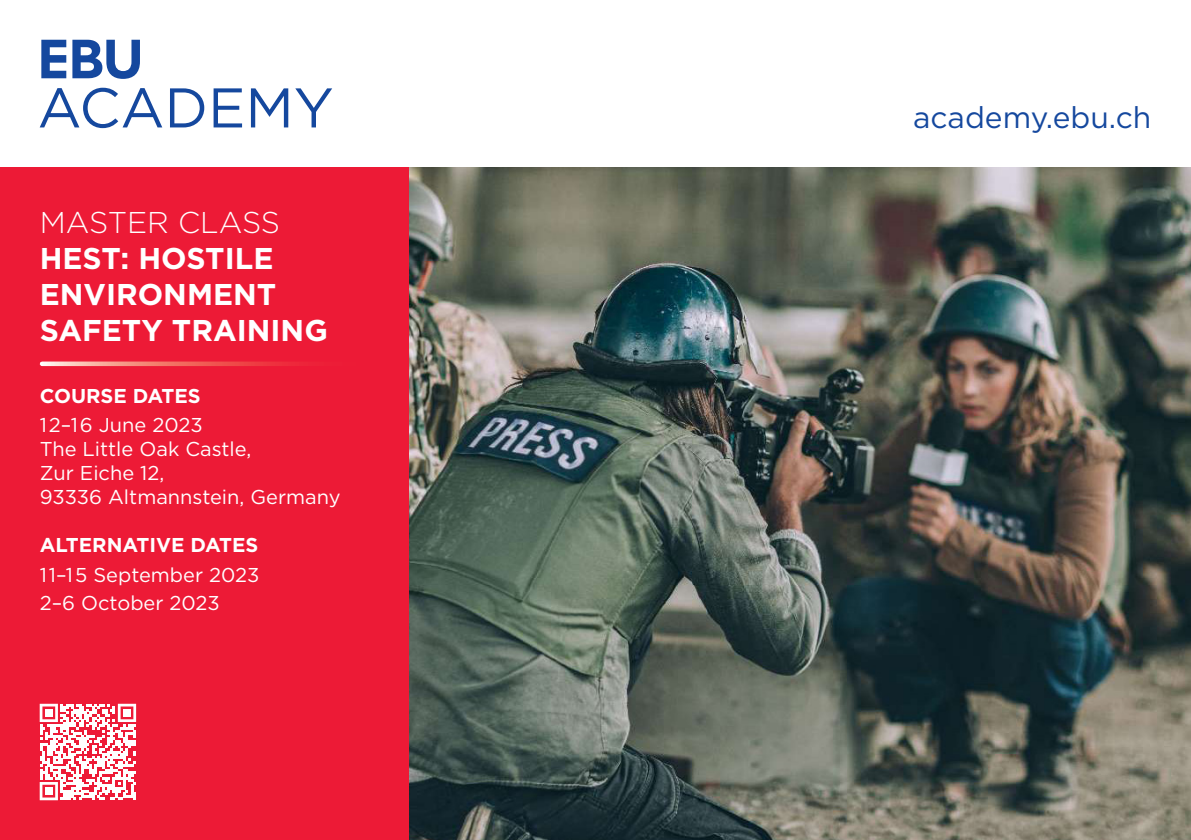
<style>
.page{position:relative;width:1191px;height:840px;background:#fff}
.page>*{position:absolute;margin:0;border:0;box-sizing:border-box;transform-origin:0 0}
.t1{font:700 30px/36px "Gotham";color:#fff}
.t2{font:30px "Gotham";color:#15489e}
.t3{font:300 30px "Gotham";color:#fff}
.t4{font:20px/24px "Gotham";color:#fff}
.t5{font:700 20px "Gotham";color:#fff}
</style>
<div class="page">
<svg style="left:41px;top:40px;width:25px;height:38px"></svg>
<svg style="left:72px;top:40px;width:68px;height:39px"></svg>
<svg style="left:40px;top:88px;width:122px;height:40px"></svg>
<svg style="left:170px;top:88px;width:34px;height:39px"></svg>
<svg style="left:214px;top:88px;width:28px;height:39px"></svg>
<svg style="left:251px;top:88px;width:37px;height:39px"></svg>
<svg style="left:295px;top:88px;width:37px;height:39px"></svg>
<img style="left:408px;top:167px;width:783px;height:672px">
<div style="left:0;top:167px;width:408px;height:672px;background:#ed1a36"></div>
<svg style="left:40px;top:703px;width:96px;height:96px"></svg>
<div style="left:45px;top:708px;width:8px;height:8px;background:#fff"></div>
<div style="left:123px;top:708px;width:8px;height:8px;background:#fff"></div>
<div style="left:45px;top:786px;width:8px;height:8px;background:#fff"></div>
<svg style="left:42px;top:361px;width:261px;height:5px"></svg>
<p class="t3" style="left:40px;top:203px;width:242px">MASTER CLASS</p>
<p class="t1" style="left:40px;top:240px;width:290px">HEST: HOSTILE<br>ENVIRONMENT<br>SAFETY TRAINING</p>
<p class="t5" style="left:40px;top:382px;width:162px">COURSE DATES</p>
<p class="t4" style="left:40px;top:412px;width:165px">12–16 June 2023</p>
<p class="t4" style="left:40px;top:436px;width:213px">The Little Oak Castle,</p>
<p class="t4" style="left:40px;top:460px;width:302px">Zur Eiche 12,<br>93336 Altmannstein, Germany</p>
<p class="t5" style="left:40px;top:531px;width:220px">ALTERNATIVE DATES</p>
<p class="t4" style="left:40px;top:562px;width:221px">11–15 September 2023</p>
<p class="t4" style="left:40px;top:590px;width:182px">2–6 October 2023</p>
<p class="t2" style="left:913px;top:98px;width:240px">academy.ebu.ch</p>
</div>
